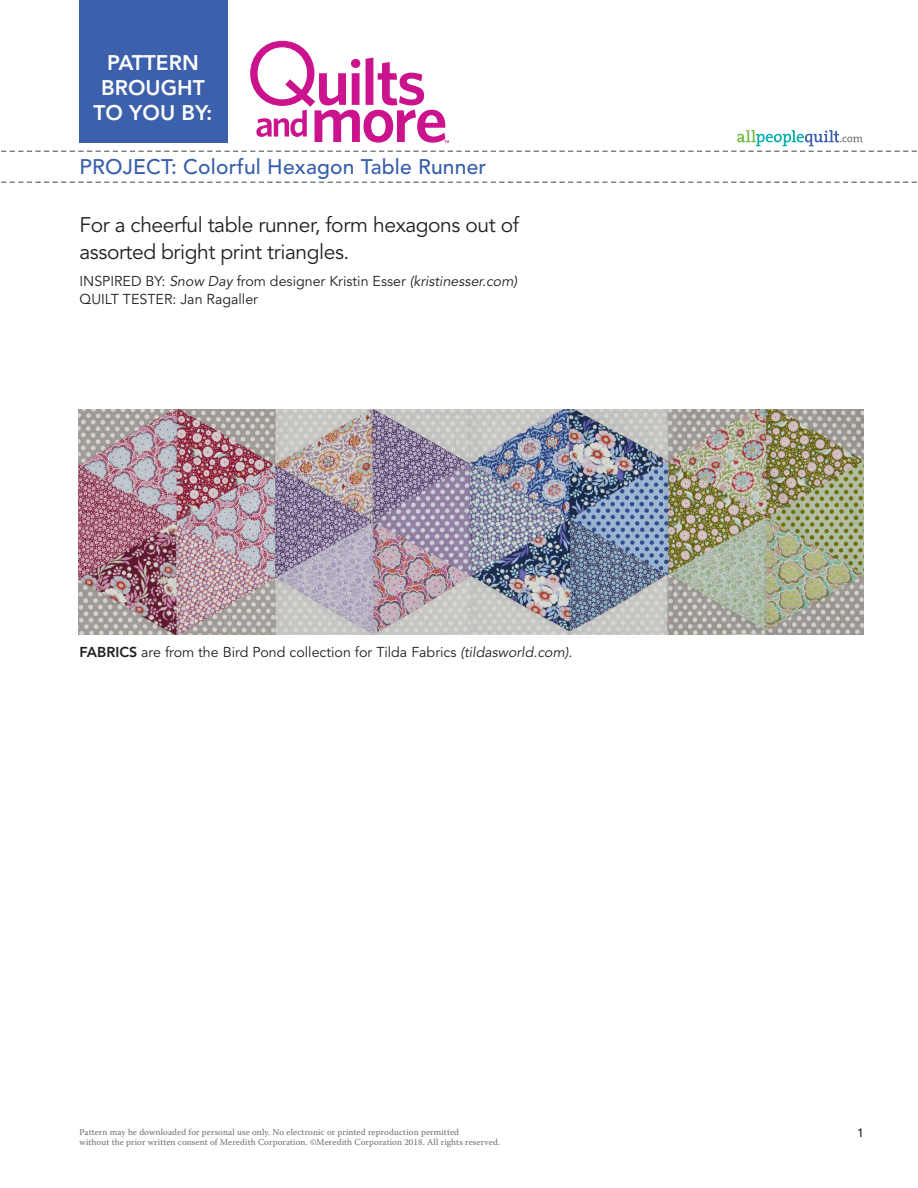
<style>
.page{position:relative;width:918px;height:1188px;background:#fff}
.page>*{position:absolute;margin:0;border:0;box-sizing:border-box;transform-origin:0 0}
.Intro{font:21px/27px "Avenir LT Std";letter-spacing:-.02em;color:#231f20}
.t1{font:500 21px "Avenir LT Std";letter-spacing:.01em;color:#375eab}
.t2{font:800 21px/25.2px "Avenir LT Std";color:#fff;text-align:center}
.t3{font:14.25px "Avenir LT Std";color:#231f20}
.t4{font:500 12px "Avenir LT Std";color:#231f20}
.t5{font:9px/10.8px "Warnock Pro";letter-spacing:.01em;color:#6c6d70}
.s1{font-style:italic}
.s2{font-weight:800}
</style>
<div class="page">
<svg style="left:1px;top:182px;width:916px;height:1px"></svg>
<div style="left:79px;top:0;width:148px;height:142px;background:#3c60ac"></div>
<svg style="left:1px;top:41px;width:916px;height:111px"></svg>
<img style="left:79px;top:409px;width:785px;height:225px">
<p class="t2" style="left:94px;top:50px;width:120px">PATTERN<br>BROUGHT<br>TO YOU BY:</p>
<p class="t1" style="left:80px;top:154px;width:408px">PROJECT: Colorful Hexagon Table Runner</p>
<p class="Intro" style="left:80px;top:212px;width:441px">For a cheerful table runner, form hexagons out of assorted bright print triangles.</p>
<p class="t3" style="left:80px;top:273px;width:439px">INSPIRED BY: <span class="s1">Snow Day</span> from designer Kristin Esser <span class="s1">(kristinesser.com)</span></p>
<p class="t3" style="left:80px;top:291px;width:180px">QUILT TESTER: Jan Ragaller</p>
<p class="t3" style="left:80px;top:644px;width:495px"><span class="s2">FABRICS</span> are from the Bird Pond collection for Tilda Fabrics <span class="s1">(tildasworld.com)</span>.</p>
<p class="t5" style="left:80px;top:1126px;width:422px">Pattern may be downloaded for personal use only. No electronic or printed reproduction permitted<br>without the prior written consent of Meredith Corporation. ©Meredith Corporation 2018. All rights reserved.</p>
<p class="t4" style="left:857px;top:1126px;width:8px">1</p>
</div>
